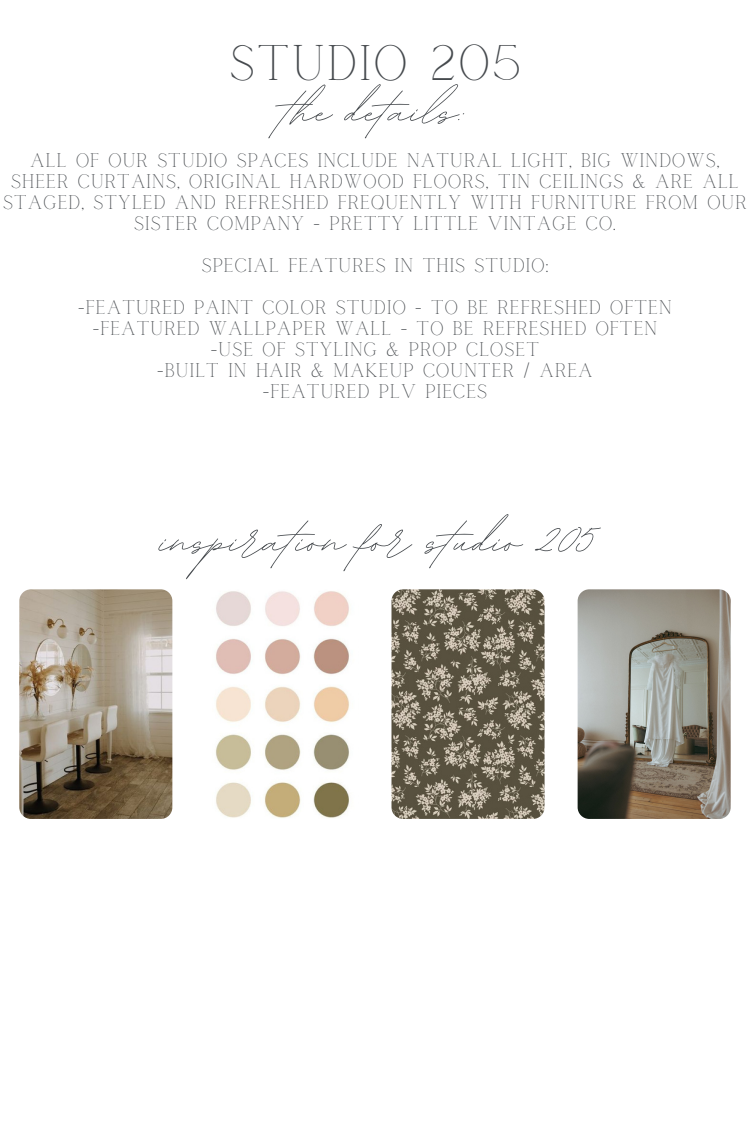
<style>
.page{position:relative;width:750px;height:1125px;background:#fff}
.page>*{position:absolute;margin:0;border:0;box-sizing:border-box;transform-origin:0 0}
.t1{font:70.6px "BD Script";color:#464a4e}
.t2{font:49.5px "Calgary";letter-spacing:.025em;color:#464a4e}
.t3{font:19.5px/21px "Calgary";letter-spacing:.025em;color:#464a4e;text-align:center}
</style>
<div class="page">
<img style="left:19px;top:589px;width:153px;height:230px;border-radius:12px">
<img style="left:205px;top:589px;width:153px;height:230px;border-radius:12px">
<img style="left:392px;top:589px;width:153px;height:230px;border-radius:12px">
<img style="left:578px;top:589px;width:153px;height:230px;border-radius:12px">
<h1 class="t2" style="left:229px;top:35px;width:294px">STUDIO 205</h1>
<h2 class="t1" style="left:284px;top:65px;width:184px">the details:</h2>
<p class="t3" style="left:3px;top:150px;width:746px">ALL OF OUR STUDIO SPACES INCLUDE NATURAL LIGHT, BIG WINDOWS, SHEER CURTAINS, ORIGINAL HARDWOOD FLOORS, TIN CEILINGS &amp; ARE ALL STAGED, STYLED AND REFRESHED FREQUENTLY WITH FURNITURE FROM OUR SISTER COMPANY - PRETTY LITTLE VINTAGE CO.</p>
<p class="t3" style="left:201px;top:255px;width:349px">SPECIAL FEATURES IN THIS STUDIO:</p>
<p class="t3" style="left:78px;top:297px;width:596px">-FEATURED PAINT COLOR STUDIO - TO BE REFRESHED OFTEN</p>
<p class="t3" style="left:92px;top:318px;width:567px">-FEATURED WALLPAPER WALL - TO BE REFRESHED OFTEN</p>
<p class="t3" style="left:211px;top:339px;width:330px">-USE OF STYLING &amp; PROP CLOSET</p>
<p class="t3" style="left:157px;top:360px;width:438px">-BUILT IN HAIR &amp; MAKEUP COUNTER / AREA</p>
<p class="t3" style="left:263px;top:381px;width:226px">-FEATURED PLV PIECES</p>
<p class="t1" style="left:160px;top:495px;width:432px">inspiration for studio 205</p>
</div>
